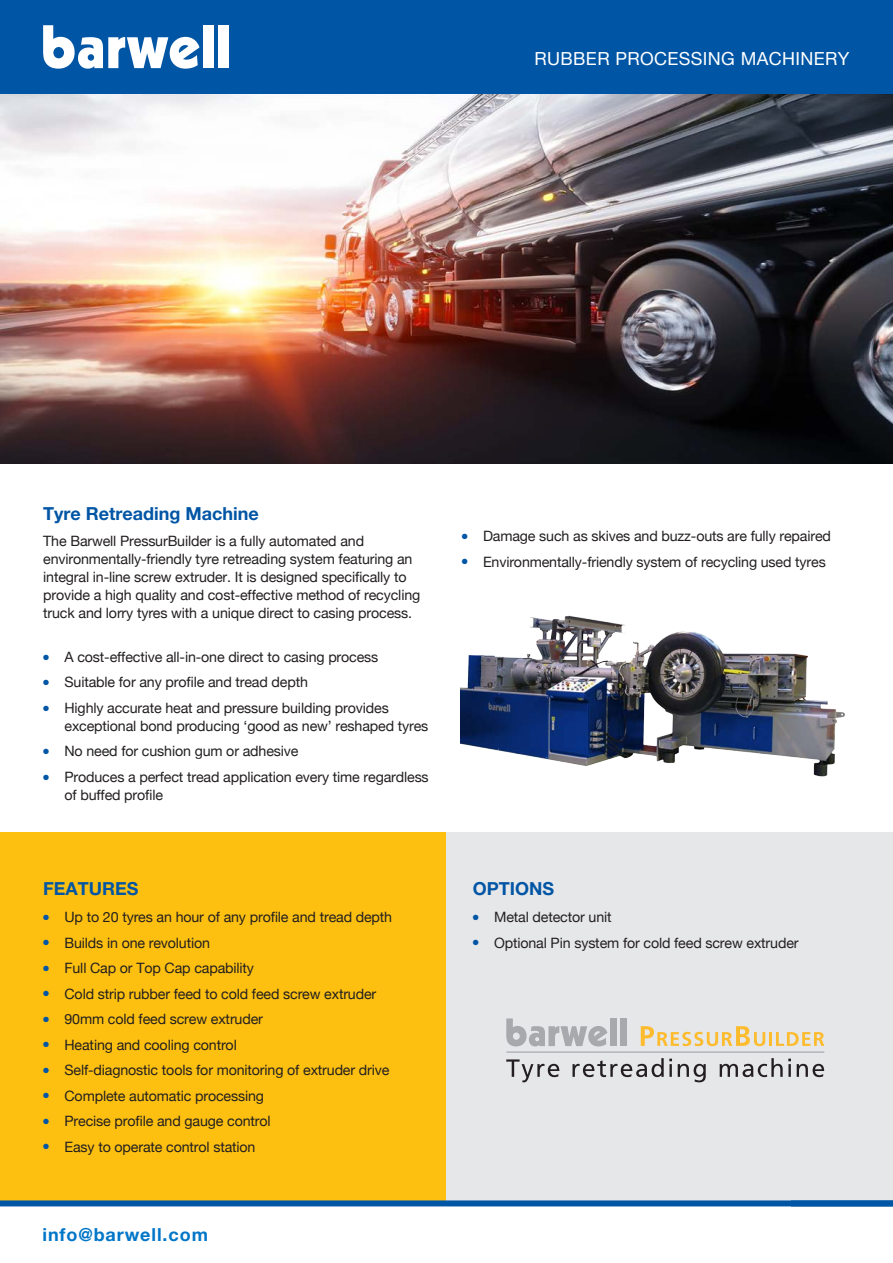
<style>
.page{position:relative;width:893px;height:1263px;background:#fff}
.page>*{position:absolute;margin:0;border:0;box-sizing:border-box;transform-origin:0 0}
.t1{font:60px "Geometric 231 BT Heavy C";letter-spacing:-.005em;color:#fff}
.t2{font:700 18px "Helvetica Neue";color:#0155a5}
.t3{font:18px "Helvetica Neue";letter-spacing:.02em;color:#fff}
.t4{font:700 18px "Helvetica Neue";letter-spacing:.05em;color:#0076c8}
.t5{font:14.25px/18px "Helvetica Neue";letter-spacing:-.01em;color:#231f20}
</style>
<div class="page">
<div style="left:0;top:832px;width:446px;height:368px;background:#fdc011"></div>
<div style="left:446px;top:832px;width:447px;height:368px;background:#e6e7e9"></div>
<img style="left:0;top:94px;width:893px;height:369px">
<div style="left:0;top:0;width:893px;height:94px;background:#0155a5"></div>
<div style="left:0;top:1200px;width:893px;height:6px;background:#0155a5"></div>
<img style="left:461px;top:615px;width:384px;height:162px">
<svg style="left:506px;top:1018px;width:101px;height:28px"></svg>
<div style="left:610px;top:1018px;width:6px;height:28px;background:#a8a9ad"></div>
<div style="left:620px;top:1018px;width:7px;height:28px;background:#a8a9ad"></div>
<hr style="left:506px;top:1051px;width:318px;height:2px;background:#a8a9ad">
<svg style="left:506px;top:1059px;width:53px;height:23px"></svg>
<svg style="left:572px;top:1058px;width:100px;height:19px"></svg>
<svg style="left:678px;top:1064px;width:28px;height:18px"></svg>
<svg style="left:720px;top:1058px;width:71px;height:19px"></svg>
<svg style="left:797px;top:1064px;width:27px;height:13px"></svg>
<svg style="left:641px;top:1026px;width:124px;height:20px"></svg>
<hr style="left:769px;top:1032px;width:3px;height:14px;background:#fdbb2e">
<svg style="left:776px;top:1032px;width:48px;height:14px"></svg>
<p class="t1" style="left:41px;top:10px;width:193px">barwell</p>
<p class="t3" style="left:535px;top:47px;width:316px">RUBBER PROCESSING MACHINERY</p>
<p class="t2" style="left:43px;top:502px;width:217px">Tyre Retreading Machine</p>
<p class="t5" style="left:43px;top:532px;width:379px">The Barwell PressurBuilder is a fully automated and environmentally-friendly tyre retreading system featuring an integral in-line screw extruder. It is designed specifically to provide a high quality and cost-effective method of recycling truck and lorry tyres with a unique direct to casing process.</p>
<p class="t5" style="left:43px;top:648px;width:337px"><sup>●</sup> A cost-effective all-in-one direct to casing process</p>
<p class="t5" style="left:43px;top:673px;width:266px"><sup>●</sup> Suitable for any profile and tread depth</p>
<p class="t5" style="left:64px;top:699px;width:365px;text-indent:-21px"><sup>●</sup> Highly accurate heat and pressure building provides exceptional bond producing ‘good as new’ reshaped tyres</p>
<p class="t5" style="left:43px;top:742px;width:257px"><sup>●</sup> No need for cushion gum or adhesive</p>
<p class="t5" style="left:64px;top:768px;width:366px;text-indent:-21px"><sup>●</sup> Produces a perfect tread application every time regardless of buffed profile</p>
<p class="t2" style="left:43px;top:878px;width:97px">FEATURES</p>
<p class="t5" style="left:43px;top:908px;width:350px"><sup>●</sup> Up to 20 tyres an hour of any profile and tread depth</p>
<p class="t5" style="left:43px;top:933px;width:168px"><sup>●</sup> Builds in one revolution</p>
<p class="t5" style="left:43px;top:959px;width:212px"><sup>●</sup> Full Cap or Top Cap capability</p>
<p class="t5" style="left:43px;top:984px;width:335px"><sup>●</sup> Cold strip rubber feed to cold feed screw extruder</p>
<p class="t5" style="left:43px;top:1010px;width:221px"><sup>●</sup> 90mm cold feed screw extruder</p>
<p class="t5" style="left:43px;top:1035px;width:195px"><sup>●</sup> Heating and cooling control</p>
<p class="t5" style="left:43px;top:1061px;width:348px"><sup>●</sup> Self-diagnostic tools for monitoring of extruder drive</p>
<p class="t5" style="left:43px;top:1086px;width:222px"><sup>●</sup> Complete automatic processing</p>
<p class="t5" style="left:43px;top:1112px;width:229px"><sup>●</sup> Precise profile and gauge control</p>
<p class="t5" style="left:43px;top:1137px;width:214px"><sup>●</sup> Easy to operate control station</p>
<p class="t4" style="left:43px;top:1223px;width:167px">info@barwell.com</p>
<p class="t5" style="left:462px;top:527px;width:371px"><sup>●</sup> Damage such as skives and buzz-outs are fully repaired</p>
<p class="t5" style="left:462px;top:552px;width:366px"><sup>●</sup> Environmentally-friendly system of recycling used tyres</p>
<p class="t2" style="left:473px;top:878px;width:83px">OPTIONS</p>
<p class="t5" style="left:473px;top:908px;width:140px"><sup>●</sup> Metal detector unit</p>
<p class="t5" style="left:473px;top:933px;width:327px"><sup>●</sup> Optional Pin system for cold feed screw extruder</p>
</div>
